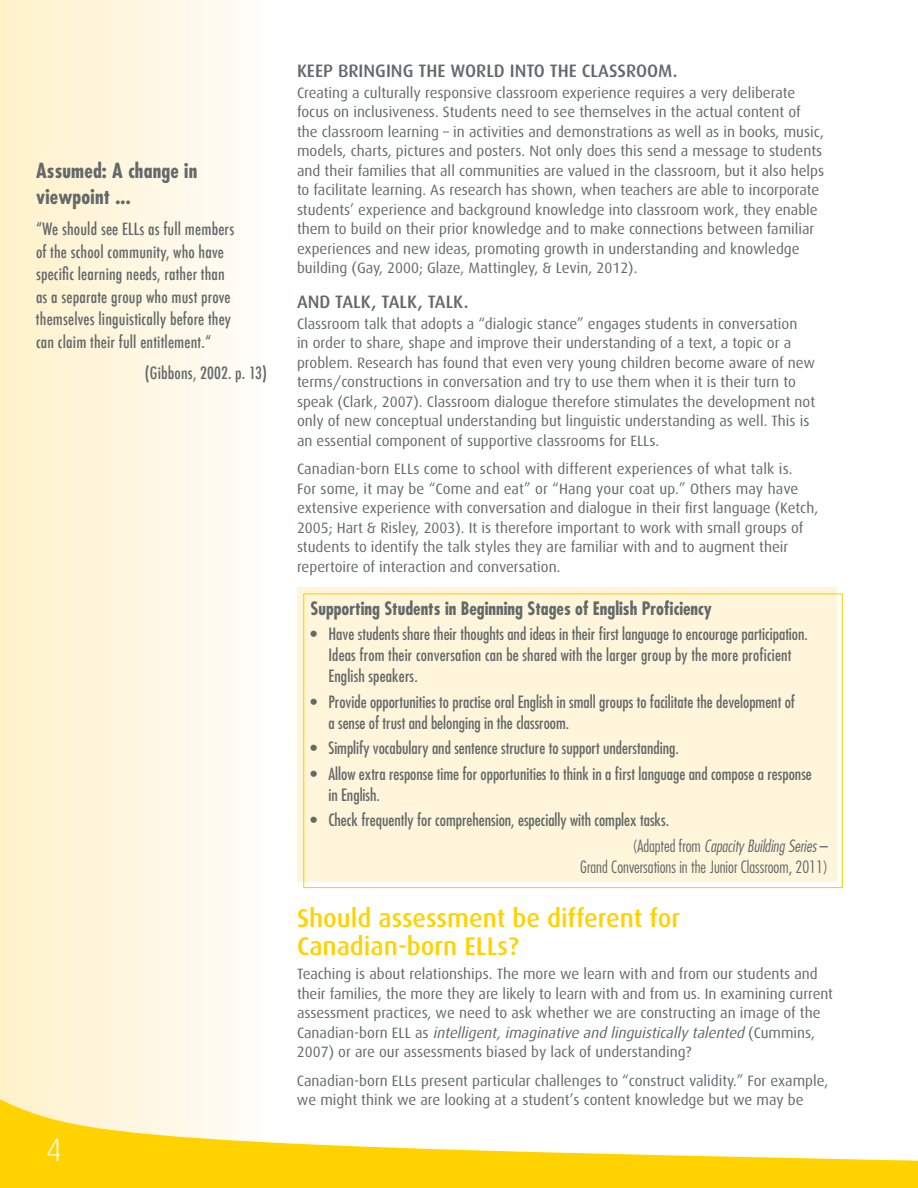
<style>
.page{position:relative;width:918px;height:1188px;background:#fff}
.page>*{position:absolute;margin:0;border:0;box-sizing:border-box;transform-origin:0 0}
.t1{font:300 33px "Dax";color:#fff}
.t2{font:500 25.5px/28.5px "Dax";color:#ffd200}
.t3{font:700 condensed 20.25px/25.5px "Futura";letter-spacing:.01em;color:#636969}
.t4{font:500 18px "Dax";color:#636969}
.t5{font:700 condensed 18px "Futura";color:#636969}
.t6{font:condensed 16.5px/21px "Futura";color:#636969}
.t7{font:500 condensed 16.5px/22.5px "Futura";letter-spacing:.01em;color:#636969}
.t8{font:300 condensed 16.5px "Futura";color:#636969}
.body_copy_after_H1{font:15px/19.5px "Dax";color:#636969}
.body_copy_more_space{font:15px/19.5px "Dax";color:#636969}
.s1{font-weight:300}
.s2{font-weight:300;font-style:italic}
.s3{font-style:italic}
</style>
<div class="page">
<div style="left:0;top:0;width:276px;height:1186px;background:linear-gradient(to right,#fff1c9,#fffefb)"></div>
<svg style="left:0;top:1089px;width:918px;height:99px"></svg>
<div style="left:297px;top:587px;width:540px;height:295px;background:#fff5db"></div>
<div style="left:303px;top:593px;width:540px;height:295px;border:1px solid #ffd200"></div>
<p class="t3" style="left:36px;top:158px;width:163px">Assumed: A change in viewpoint ...</p>
<p class="t7" style="left:36px;top:218px;width:200px">“We should see ELLs as full members of the school community, who have specific learning needs, rather than as a separate group who must prove themselves linguistically before they can claim their full entitlement.“</p>
<p class="t7" style="left:145px;top:362px;width:124px">(Gibbons, 2002. p. 13)</p>
<h1 class="t1" style="left:46px;top:1132px;width:18px">4</h1>
<h4 class="t4" style="left:297px;top:61px;width:382px">KEEP BRINGING THE WORLD INTO THE CLASSROOM.</h4>
<p class="body_copy_after_H1" style="left:297px;top:83px;width:529px">Creating a culturally responsive classroom experience requires a very deliberate focus on inclusiveness. Students need to see themselves in the actual content of the classroom learning – in activities and demonstrations as well as in books, music, models, charts, pictures and posters. Not only does this send a message to students and their families that all communities are valued in the classroom, but it also helps to facilitate learning. As research has shown, when teachers are able to incorporate students’ experience and background knowledge into classroom work, they enable them to build on their prior knowledge and to make connections between familiar experiences and new ideas, promoting growth in understanding and knowledge building (Gay, 2000; Glaze, Mattingley, &amp; Levin, 2012).</p>
<h4 class="t4" style="left:297px;top:292px;width:173px">AND TALK, TALK, TALK.</h4>
<p class="body_copy_after_H1" style="left:297px;top:314px;width:520px">Classroom talk that adopts a “dialogic stance” engages students in conversation<br>in order to share, shape and improve their understanding of a text, a topic or a problem. Research has found that even very young children become aware of new terms/constructions in conversation and try to use them when it is their turn to speak (Clark, 2007). Classroom dialogue therefore stimulates the development not only of new conceptual understanding but linguistic understanding as well. This is an essential component of supportive classrooms for ELLs.</p>
<p class="body_copy_more_space" style="left:297px;top:460px;width:523px">Canadian-born ELLs come to school with different experiences of what talk is.<br>For some, it may be “Come and eat” or “Hang your coat up.” Others may have extensive experience with conversation and dialogue in their first language (Ketch, 2005; Hart &amp; Risley, 2003). It is therefore important to work with small groups of students to identify the talk styles they are familiar with and to augment their repertoire of interaction and conversation.</p>
<p class="t5" style="left:310px;top:596px;width:403px">Supporting Students in Beginning Stages of English Proficiency</p>
<p class="t6" style="left:329px;top:624px;width:481px;text-indent:-18px">• Have students share their thoughts and ideas in their first language to encourage participation.<br>Ideas from their conversation can be shared with the larger group by the more proficient<br>English speakers.</p>
<p class="t6" style="left:329px;top:691px;width:468px;text-indent:-18px">• Provide opportunities to practise oral English in small groups to facilitate the development of a sense of trust and belonging in the classroom.</p>
<p class="t6" style="left:310px;top:738px;width:370px">• Simplify vocabulary and sentence structure to support understanding.</p>
<p class="t6" style="left:329px;top:763px;width:485px;text-indent:-18px">• Allow extra response time for opportunities to think in a first language and compose a response in English.</p>
<p class="t6" style="left:632px;top:807px;width:197px;line-height:25.5px;text-indent:-322px">• Check frequently for comprehension, especially with complex tasks.<br><span class="s1">(Adapted from</span> <span class="s2">Capacity Building Series</span> <span class="s1">–</span></p>
<p class="t8" style="left:580px;top:856px;width:249px">Grand Conversations in the Junior Classroom, 2011)</p>
<h3 class="t2" style="left:297px;top:904px;width:385px">Should assessment be different for<br>Canadian-born ELLs?</h3>
<p class="body_copy_after_H1" style="left:297px;top:964px;width:538px">Teaching is about relationships. The more we learn with and from our students and their families, the more they are likely to learn with and from us. In examining current assessment practices, we need to ask whether we are constructing an image of the<br>C a n a d i a n - b o r n E L L a s <span class="s3">intelligent,imaginative and linguistically talented</span> ( C u m m i n s , 2007) or are our assessments biased by lack of understanding?</p>
<p class="body_copy_more_space" style="left:297px;top:1071px;width:533px">Canadian-born ELLs present particular challenges to “construct validity.” For example, we might think we are looking at a student’s content knowledge but we may be</p>
</div>
